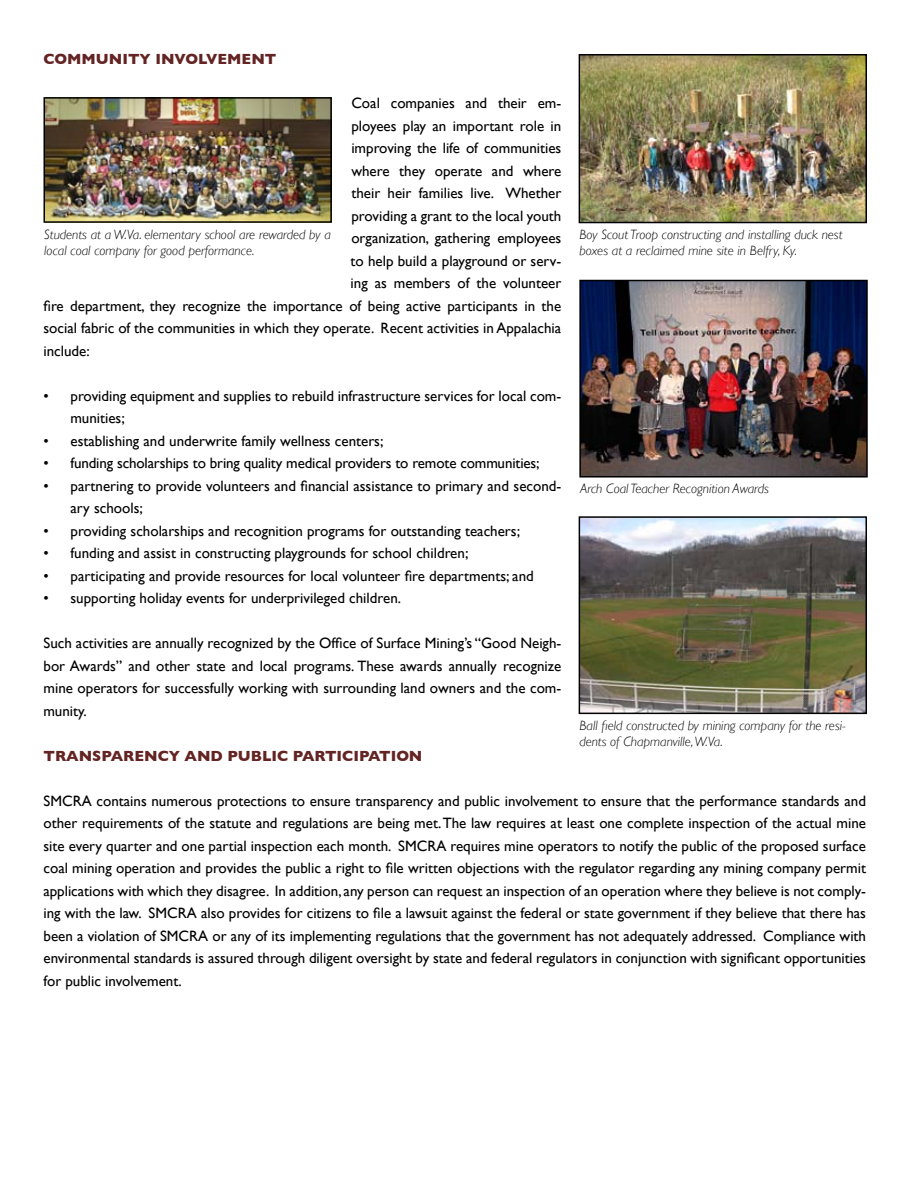
<style>
.page{position:relative;width:918px;height:1188px;background:#fff}
.page>*{position:absolute;margin:0;border:0;box-sizing:border-box;transform-origin:0 0}
.t1{font:15px/22.5px "Gill Sans";color:#000}
.t2{font:700 15px "Gill Sans";color:#632423}
.t3{font:italic 300 13.5px/16.2px "Gill Sans";color:#000}
</style>
<div class="page">
<img style="left:582px;top:283px;width:283px;height:192px">
<div style="left:579px;top:280px;width:289px;height:198px;border:2px solid #000"></div>
<img style="left:582px;top:519px;width:282px;height:192px">
<div style="left:579px;top:516px;width:288px;height:198px;border:2px solid #000"></div>
<img style="left:582px;top:57px;width:282px;height:163px">
<div style="left:579px;top:54px;width:288px;height:169px;border:2px solid #000"></div>
<img style="left:47px;top:100px;width:282px;height:120px">
<div style="left:44px;top:97px;width:288px;height:126px;border:2px solid #000"></div>
<p class="t2" style="left:44px;top:50px;width:234px">COMMUNITY INVOLVEMENT</p>
<p class="t1" style="left:351px;top:92px;width:211px">Coal companies and their em-</p>
<p class="t1" style="left:351px;top:114px;width:211px">ployees play an important role in</p>
<p class="t1" style="left:351px;top:137px;width:211px">improving the life of communities</p>
<p class="t1" style="left:351px;top:159px;width:211px">where they operate and where</p>
<p class="t1" style="left:351px;top:182px;width:211px">their heir families live. Whether</p>
<p class="t1" style="left:351px;top:204px;width:211px">providing a grant to the local youth</p>
<p class="t1" style="left:351px;top:227px;width:211px">organization, gathering employees</p>
<p class="t1" style="left:351px;top:249px;width:212px">to help build a playground or serv-</p>
<p class="t1" style="left:351px;top:272px;width:212px">ing as members of the volunteer</p>
<p class="t1" style="left:44px;top:294px;width:519px">fire department, they recognize the importance of being active participants in the</p>
<p class="t1" style="left:44px;top:317px;width:519px">social fabric of the communities in which they operate. Recent activities in Appalachia</p>
<p class="t1" style="left:44px;top:339px;width:48px">include:</p>
<p class="t1" style="left:70px;top:384px;width:492px;text-indent:-27px">• providing equipment and supplies to rebuild infrastructure services for local com&shy;munities;</p>
<p class="t1" style="left:44px;top:429px;width:342px">• establishing and underwrite family wellness centers;</p>
<p class="t1" style="left:44px;top:452px;width:498px">• funding scholarships to bring quality medical providers to remote communities;</p>
<p class="t1" style="left:70px;top:474px;width:492px;text-indent:-27px">• partnering to provide volunteers and financial assistance to primary and second&shy;ary schools;</p>
<p class="t1" style="left:44px;top:519px;width:478px">• providing scholarships and recognition programs for outstanding teachers;</p>
<p class="t1" style="left:44px;top:542px;width:426px">• funding and assist in constructing playgrounds for school children;</p>
<p class="t1" style="left:44px;top:564px;width:492px">• participating and provide resources for local volunteer fire departments; and</p>
<p class="t1" style="left:44px;top:587px;width:359px">• supporting holiday events for underprivileged children.</p>
<p class="t1" style="left:44px;top:632px;width:519px;text-align:justify">Such activities are annually recognized by the Office of Surface Mining’s “Good Neigh&shy;bor Awards” and other state and local programs. These awards annually recognize mine operators for successfully working with surrounding land owners and the com&shy;munity.</p>
<p class="t2" style="left:44px;top:747px;width:381px">TRANSPARENCY AND PUBLIC PARTICIPATION</p>
<p class="t1" style="left:44px;top:789px;width:824px;text-align:justify">SMCRA contains numerous protections to ensure transparency and public involvement to ensure that the performance standards and other requirements of the statute and regulations are being met. The law requires at least one complete inspection of the actual mine site every quarter and one partial inspection each month. SMCRA requires mine operators to notify the public of the proposed surface coal mining operation and provides the public a right to file written objections with the regulator regarding any mining company permit applications with which they disagree. In addition, any person can request an inspection of an operation where they believe is not comply&shy;ing with the law. SMCRA also provides for citizens to file a lawsuit against the federal or state government if they believe that there has been a violation of SMCRA or any of its implementing regulations that the government has not adequately addressed. Compliance with environmental standards is assured through diligent oversight by state and federal regulators in conjunction with significant opportunities for public involvement.</p>
<p class="t3" style="left:44px;top:226px;width:288px">Students at a W.Va. elementary school are rewarded by a local coal company for good performance.</p>
<p class="t3" style="left:579px;top:227px;width:265px">Boy Scout Troop constructing and installing duck nest boxes at a reclaimed mine site in Belfry, Ky.</p>
<p class="t3" style="left:580px;top:481px;width:190px">Arch Coal Teacher Recognition Awards</p>
<p class="t3" style="left:579px;top:717px;width:268px">Ball field constructed by mining company for the resi&shy;dents of Chapmanville, W.Va.</p>
</div>
